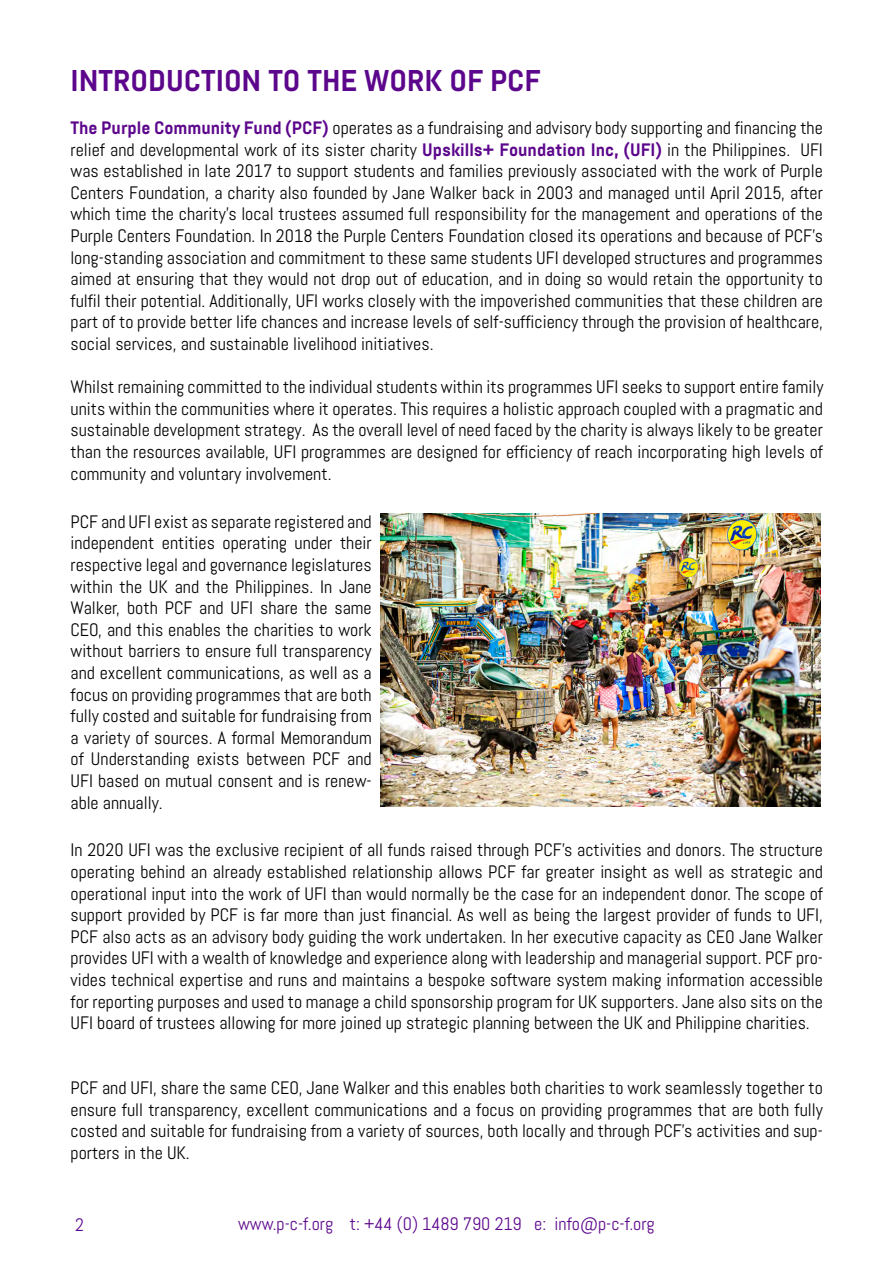
<style>
.page{position:relative;width:893px;height:1263px;background:#fff}
.page>*{position:absolute;margin:0;border:0;box-sizing:border-box;transform-origin:0 0}
.t1{font:700 30px "Abel Pro";color:#5c068c}
.t2{font:18px/21.6px "Abel";color:#000;text-align:justify}
.t3{font:18px "Abel";color:#5c068c}
.s1{font-family:"Abel Pro";font-weight:700;color:#5c068c}
</style>
<div class="page">
<img style="left:381px;top:513px;width:439px;height:293px">
<h1 class="t1" style="left:70px;top:59px;width:472px">INTRODUCTION TO THE WORK OF PCF</h1>
<p class="t2" style="left:70px;top:117px;width:754px"><span class="s1">The Purple Community Fund (PCF)</span> operates as a fundraising and advisory body supporting and financing the relief and developmental work of its sister charity <span class="s1">Upskills+ Foundation Inc, (UFI)</span> in the Philippines. UFI was established in late 2017 to support students and families previously associated with the work of Purple Centers Foundation, a charity also founded by Jane Walker back in 2003 and managed until April 2015, after which time the charity’s local trustees assumed full responsibility for the management and operations of the Purple Centers Foundation. In 2018 the Purple Centers Foundation closed its operations and because of PCF’s long-standing association and commitment to these same students UFI developed structures and programmes aimed at ensuring that they would not drop out of education, and in doing so would retain the opportunity to fulfil their potential. Additionally, UFI works closely with the impoverished communities that these children are part of to provide better life chances and increase levels of self-sufficiency through the provision of healthcare, social services, and sustainable livelihood initiatives.</p>
<p class="t2" style="left:70px;top:376px;width:754px">Whilst remaining committed to the individual students within its programmes UFI seeks to support entire family units within the communities where it operates. This requires a holistic approach coupled with a pragmatic and sustainable development strategy. As the overall level of need faced by the charity is always likely to be greater than the resources available, UFI programmes are designed for efficiency of reach incorporating high levels of community and voluntary involvement.</p>
<p class="t2" style="left:70px;top:511px;width:303px">PCF and UFI exist as separate registered and independent entities operating under their respective legal and governance legislatures within the UK and the Philippines. In Jane Walker, both PCF and UFI share the same CEO, and this enables the charities to work without barriers to ensure full transparency and excellent communications, as well as a focus on providing programmes that are both fully costed and suitable for fundraising from a variety of sources. A formal Memorandum of Understanding exists between PCF and UFI based on mutual consent and is renew&shy;able annually.</p>
<p class="t2" style="left:70px;top:839px;width:754px">In 2020 UFI was the exclusive recipient of all funds raised through PCF’s activities and donors. The structure operating behind an already established relationship allows PCF far greater insight as well as strategic and operational input into the work of UFI than would normally be the case for an independent donor. The scope of support provided by PCF is far more than just financial. As well as being the largest provider of funds to UFI, PCF also acts as an advisory body guiding the work undertaken. In her executive capacity as CEO Jane Walker provides UFI with a wealth of knowledge and experience along with leadership and managerial support. PCF pro&shy;vides technical expertise and runs and maintains a bespoke software system making information accessible for reporting purposes and used to manage a child sponsorship program for UK supporters. Jane also sits on the UFI board of trustees allowing for more joined up strategic planning between the UK and Philippine charities.</p>
<p class="t2" style="left:70px;top:1077px;width:754px">PCF and UFI, share the same CEO, Jane Walker and this enables both charities to work seamlessly together to ensure full transparency, excellent communications and a focus on providing programmes that are both fully costed and suitable for fundraising from a variety of sources, both locally and through PCF’s activities and sup&shy;porters in the UK.</p>
<p class="t3" style="left:75px;top:1213px;width:10px">2</p>
<p class="t3" style="left:238px;top:1212px;width:418px">www.p-c-f.org t: +44 (0) 1489 790 219 e: info@p-c-f.org</p>
</div>
